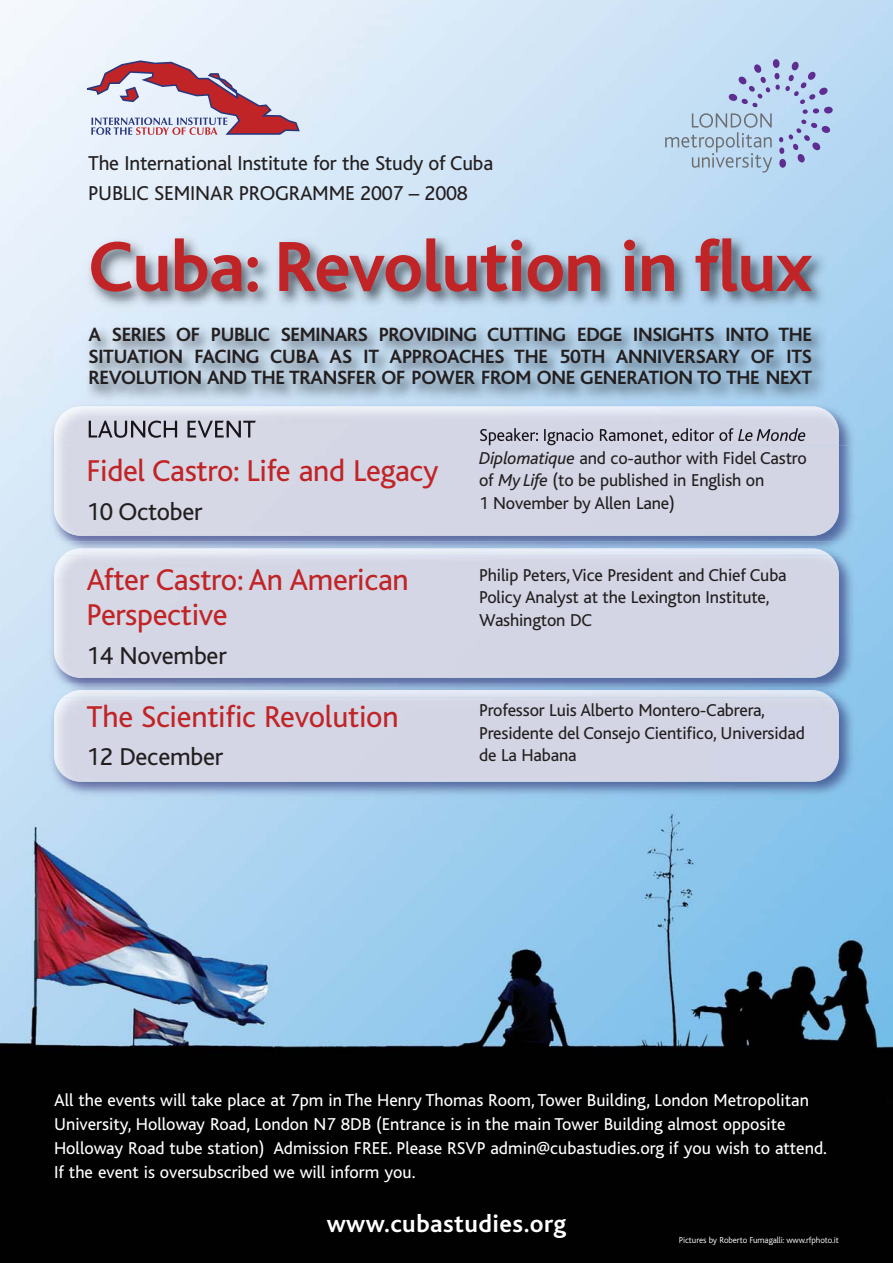
<style>
.page{position:relative;width:893px;height:1263px;background:#fff}
.page>*{position:absolute;margin:0;border:0;box-sizing:border-box;transform-origin:0 0}
.t1{font:700 74.25px "Bliss";letter-spacing:-.015em;color:#c12426}
.t2{font:31.5px/35.2px "Bliss";letter-spacing:-.01em;color:#c12426}
.t3{font:25.5px "Bliss";letter-spacing:-.01em;color:#231f20}
.t4{font:700 25.5px "Bliss";letter-spacing:.015em;color:#fff}
.t5{font:21px/29.2px "Bliss";letter-spacing:-.01em;color:#231f20}
.t6{font:700 20.1px/21.6px "Bliss";letter-spacing:-.015em;color:#231f20;text-align:justify}
.t7{font:18px/24px "Bliss";color:#fff}
.t8{font:18px/22.5px "Bliss";letter-spacing:-.01em;color:#231f20}
.t9{font:300 9px "Bliss";letter-spacing:-.01em;color:#fff}
.s1{font-style:italic}
</style>
<div class="page">
<img style="left:0;top:0;width:893px;height:1263px">
<img style="left:47px;top:399px;width:812px;height:402px">
<div style="left:54px;top:509px;width:785px;height:27px;background:#d4d6e5"></div>
<div style="left:54px;top:555px;width:785px;height:123px;background:#d4d6e5"></div>
<img style="left:63px;top:548px;width:767px;height:7px">
<div style="left:54px;top:697px;width:785px;height:85px;background:#d3d5e5"></div>
<div style="left:62px;top:690px;width:768px;height:7px;background:#e2e7f2"></div>
<svg style="left:85px;top:60px;width:216px;height:76px;background:#c9abba"></svg>
<svg style="left:665px;top:59px;width:168px;height:114px;background:#b5cce7"></svg>
<img style="left:54px;top:231px;width:806px;height:215px">
<img style="left:54px;top:406px;width:785px;height:27px">
<img style="left:89px;top:421px;width:167px;height:17px">
<img style="left:480px;top:428px;width:100px;height:17px">
<img style="left:738px;top:428px;width:67px;height:13px">
<p class="t5" style="left:88px;top:151px;width:407px">The International Institute for the Study of Cuba<br>PUBLIC SEMINAR PROGRAMME 2007 – 2008</p>
<h1 class="t1" style="left:88px;top:238px;width:725px">Cuba: Revolution in flux</h1>
<p class="t6" style="left:88px;top:325px;width:725px">A SERIES OF PUBLIC SEMINARS PROVIDING CUTTING EDGE INSIGHTS INTO THE SITUATION FACING CUBA AS IT APPROACHES THE 50TH ANNIVERSARY OF ITS REVOLUTION AND THE TRANSFER OF POWER FROM ONE GENERATION TO THE NEXT</p>
<h2 class="t2" style="left:87px;top:456px;width:353px">Fidel Castro: Life and Legacy</h2>
<h3 class="t3" style="left:87px;top:502px;width:117px">10 October</h3>
<h2 class="t2" style="left:87px;top:565px;width:324px">After Castro: An American<br>Perspective</h2>
<h3 class="t3" style="left:87px;top:645px;width:142px">14 November</h3>
<h2 class="t2" style="left:87px;top:702px;width:314px">The Scientific Revolution</h2>
<h3 class="t3" style="left:87px;top:747px;width:138px">12 December</h3>
<p class="t8" style="left:479px;top:448px;width:329px"><span class="s1">Diplomatique</span> and co-author with Fidel Castro of <span class="s1">My Life</span> (to be published in English on<br>1 November by Allen Lane)</p>
<p class="t8" style="left:479px;top:565px;width:309px">Philip Peters, Vice President and Chief Cuba<br>Policy Analyst at the Lexington Institute,<br>Washington DC</p>
<p class="t8" style="left:479px;top:701px;width:327px">Professor Luis Alberto Montero-Cabrera,<br>Presidente del Consejo Cientifico, Universidad de La Habana</p>
<p class="t7" style="left:54px;top:1090px;width:774px">All the events will take place at 7pm in The Henry Thomas Room, Tower Building, London Metropolitan University, Holloway Road, London N7 8DB (Entrance is in the main Tower Building almost opposite Holloway Road tube station) Admission FREE. Please RSVP admin@cubastudies.org if you wish to attend.<br>If the event is oversubscribed we will inform you.</p>
<h3 class="t4" style="left:327px;top:1214px;width:241px">www.cubastudies.org</h3>
<p class="t9" style="left:679px;top:1236px;width:162px">Pictures by Roberto Fumagalli: www.rfphoto.it</p>
</div>
